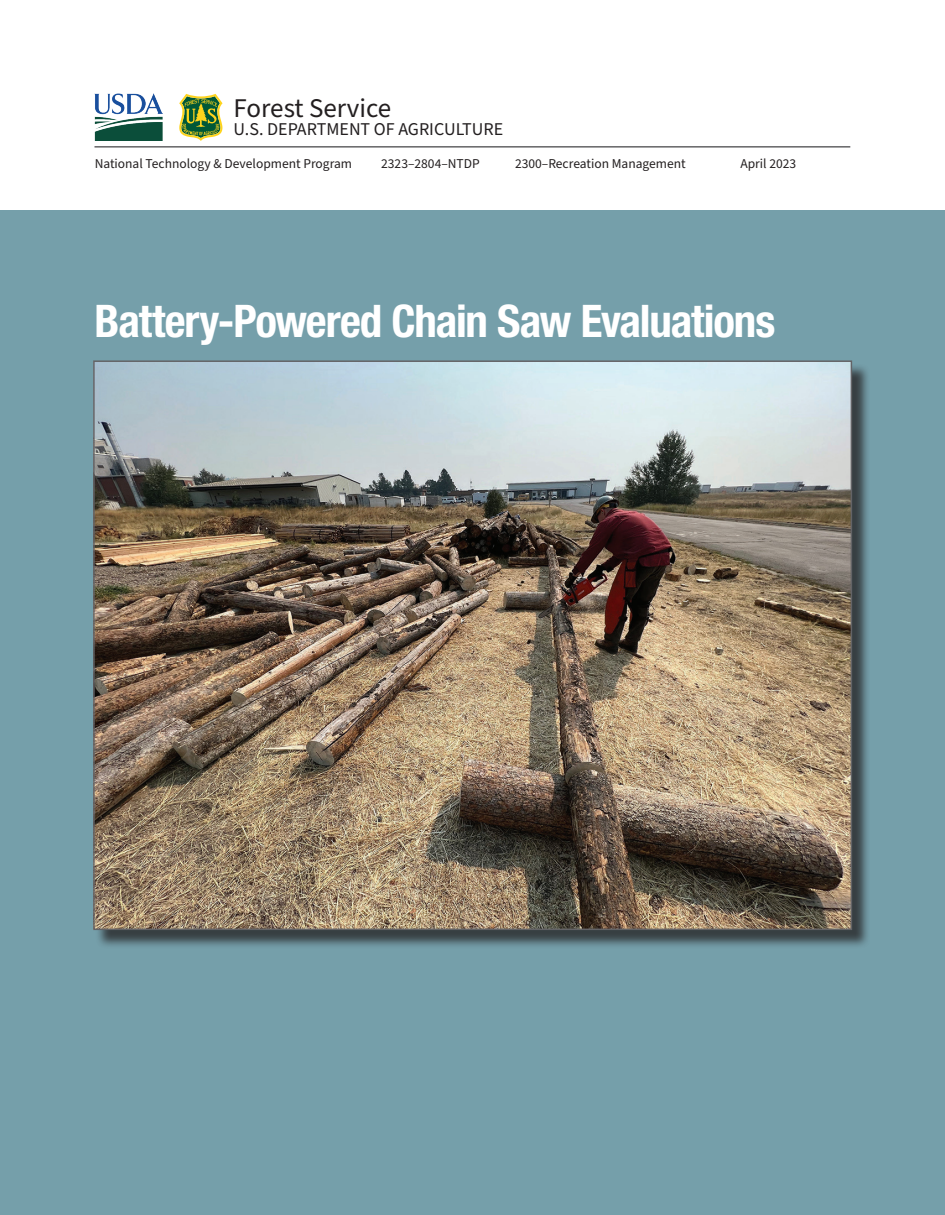
<style>
.page{position:relative;width:945px;height:1215px;background:#759faa}
.page>*{position:absolute;margin:0;border:0;box-sizing:border-box;transform-origin:0 0}
.H1__Report_Title__F{font:700 condensed 45px "Helvetica Neue LT Std";letter-spacing:-.025em;color:#fff}
.P__Forest_Service_I{font:27px "Source Sans Pro";color:#231f20}
.P__USDA_ID{font:18px "Source Sans Pro";color:#231f20}
.P__NTDP___Pub_Info{font:13.5px "Source Sans Pro";color:#231f20}
</style>
<div class="page">
<div style="left:0;top:0;width:945px;height:210px;background:#fff"></div>
<div style="left:95px;top:363px;width:776px;height:586px;background:#231f20;opacity:.75"></div>
<img style="left:96px;top:363px;width:753px;height:564px">
<img style="left:95px;top:94px;width:67px;height:46px">
<svg style="left:179px;top:94px;width:44px;height:47px"></svg>
<hr style="left:94px;top:146px;width:756px;height:2px;background:#636366">
<p class="P__Forest_Service_I" style="left:234px;top:90px;width:159px">Forest Service</p>
<p class="P__USDA_ID" style="left:234px;top:117px;width:271px">U.S. DEPARTMENT OF AGRICULTURE</p>
<p class="P__NTDP___Pub_Info" style="left:95px;top:155px;width:259px">National Technology &amp; Development Program</p>
<p class="P__NTDP___Pub_Info" style="left:381px;top:155px;width:100px">2323–2804–NTDP</p>
<p class="P__NTDP___Pub_Info" style="left:515px;top:155px;width:172px">2300–Recreation Management</p>
<p class="P__NTDP___Pub_Info" style="left:740px;top:155px;width:57px">April 2023</p>
<h1 class="H1__Report_Title__F" style="left:94px;top:294px;width:682px">Battery-Powered Chain Saw Evaluations</h1>
</div>
